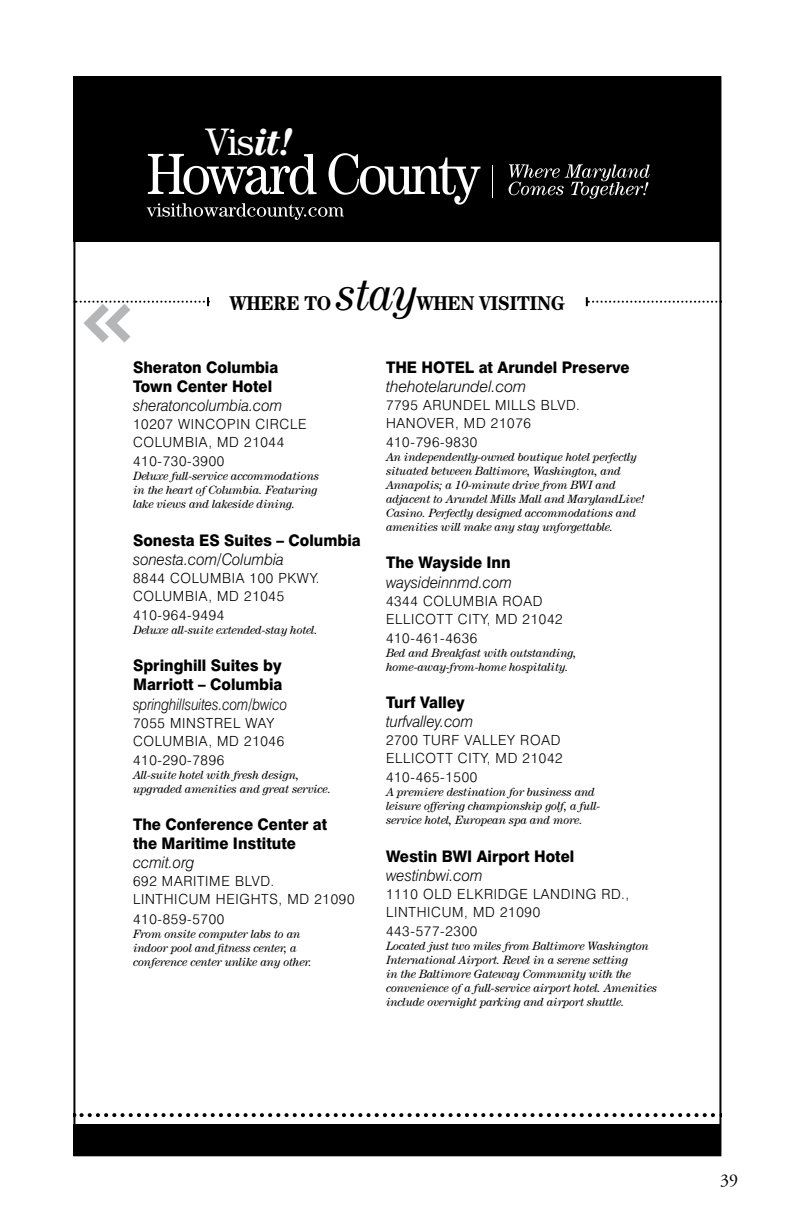
<style>
.page{position:relative;width:792px;height:1224px;background:#fff}
.page>*{position:absolute;margin:0;border:0;box-sizing:border-box;transform-origin:0 0}
.t1{font:italic 48px "Century";color:#000;scale:.93 1}
.t2{font:38.4px "Century";color:#fff}
.t3{font:700 20px "Century";letter-spacing:-.02em;color:#000;scale:.93 1}
.t4{font:18px "Adobe Garamond Pro";color:#000}
.t5{font:800 16px/19.2px "Swiss 721 BT";color:#000;scale:.95 1}
.t6{font:italic 300 16px "Swiss 721 BT";color:#000;scale:.95 1}
.t7{font:italic 300 16px "Swiss 721 BT";color:#000;scale:.85 1}
.t8{font:italic 300 16px "Swiss 721 BT";color:#000}
.t9{font:300 14px/18.6px "Swiss 721 BT";letter-spacing:.05em;color:#000}
.t10{font:italic 12px/14px "Century";letter-spacing:-.02em;color:#000}
.s1{font-weight:700;font-style:italic;font-size:38.6px}
</style>
<div class="page">
<div style="left:73px;top:76px;width:648px;height:166px;background:#000"></div>
<svg style="left:509px;top:164px;width:141px;height:35px"></svg>
<hr style="left:492px;top:165px;width:1px;height:33px;background:#fff">
<svg style="left:147px;top:153px;width:334px;height:67px"></svg>
<svg style="left:586px;top:297px;width:132px;height:9px"></svg>
<div style="left:73px;top:1125px;width:648px;height:31px;background:#000"></div>
<svg style="left:81px;top:1113px;width:641px;height:4px"></svg>
<svg style="left:76px;top:297px;width:133px;height:46px"></svg>
<h2 class="t2" style="left:205px;top:119px;width:90px">Vis<span class="s1">it!</span></h2>
<h1 class="t1" style="left:336px;top:266px;width:89px">stay</h1>
<h3 class="t3" style="left:230px;top:291px;width:111px">WHERE TO</h3>
<h3 class="t3" style="left:417px;top:291px;width:161px">WHEN VISITING</h3>
<h3 class="t5" style="left:133px;top:357px;width:154px">Sheraton Columbia<br>Town Center Hotel</h3>
<h3 class="t6" style="left:133px;top:396px;width:159px">sheratoncolumbia.com</h3>
<p class="t9" style="left:133px;top:415px;width:175px">10207 WINCOPIN CIRCLE<br>COLUMBIA, MD 21044<br>410-730-3900</p>
<p class="t10" style="left:133px;top:469px;width:188px">Deluxe full-service accommodations in the heart of Columbia. Featuring lake views and lakeside dining.</p>
<h3 class="t5" style="left:133px;top:530px;width:241px">Sonesta ES Suites – Columbia</h3>
<h3 class="t6" style="left:133px;top:549px;width:160px">sonesta.com/Columbia</h3>
<p class="t9" style="left:133px;top:568px;width:188px">8844 COLUMBIA 100 PKWY.<br>COLUMBIA, MD 21045<br>410-964-9494</p>
<p class="t10" style="left:133px;top:623px;width:186px">Deluxe all-suite extended-stay hotel.</p>
<h3 class="t5" style="left:133px;top:656px;width:159px">Springhill Suites by<br>Marriott – Columbia</h3>
<h3 class="t7" style="left:133px;top:694px;width:183px">springhillsuites.com/bwico</h3>
<p class="t9" style="left:133px;top:713px;width:153px">7055 MINSTREL WAY<br>COLUMBIA, MD 21046<br>410-290-7896</p>
<p class="t10" style="left:133px;top:768px;width:200px">All-suite hotel with fresh design, upgraded amenities and great service.</p>
<h3 class="t5" style="left:133px;top:815px;width:206px">The Conference Center at the Maritime Institute</h3>
<h3 class="t6" style="left:133px;top:853px;width:66px">ccmit.org</h3>
<p class="t9" style="left:133px;top:872px;width:223px">692 MARITIME BLVD.<br>LINTHICUM HEIGHTS, MD 21090<br>410-859-5700</p>
<p class="t10" style="left:133px;top:926px;width:180px">From onsite computer labs to an indoor pool and fitness center, a conference center unlike any other.</p>
<h3 class="t5" style="left:386px;top:357px;width:258px">THE HOTEL at Arundel Preserve</h3>
<h3 class="t8" style="left:386px;top:377px;width:142px">thehotelarundel.com</h3>
<p class="t9" style="left:386px;top:396px;width:195px">7795 ARUNDEL MILLS BLVD.<br>HANOVER, MD 21076<br>410-796-9830</p>
<p class="t10" style="left:386px;top:450px;width:260px">An independently-owned boutique hotel perfectly situated between Baltimore, Washington, and Annapolis; a 10-minute drive from BWI and adjacent to Arundel Mills Mall and MarylandLive!<br>Casino. Perfectly designed accommodations and amenities will make any stay unforgettable.</p>
<h3 class="t5" style="left:386px;top:553px;width:133px">The Wayside Inn</h3>
<h3 class="t6" style="left:386px;top:572px;width:134px">waysideinnmd.com</h3>
<p class="t9" style="left:386px;top:591px;width:178px">4344 COLUMBIA ROAD<br>ELLICOTT CITY, MD 21042<br>410-461-4636</p>
<p class="t10" style="left:386px;top:646px;width:192px">Bed and Breakfast with outstanding, home-away-from-home hospitality.</p>
<h3 class="t5" style="left:386px;top:693px;width:84px">Turf Valley</h3>
<h3 class="t6" style="left:386px;top:712px;width:94px">turfvalley.com</h3>
<p class="t9" style="left:386px;top:731px;width:178px">2700 TURF VALLEY ROAD<br>ELLICOTT CITY, MD 21042<br>410-465-1500</p>
<p class="t10" style="left:386px;top:785px;width:216px">A premiere destination for business and leisure offering championship golf, a full&shy;service hotel, European spa and more.</p>
<h3 class="t5" style="left:386px;top:846px;width:200px">Westin BWI Airport Hotel</h3>
<h3 class="t6" style="left:386px;top:865px;width:103px">westinbwi.com</h3>
<p class="t9" style="left:386px;top:884px;width:245px">1110 OLD ELKRIDGE LANDING RD.,<br>LINTHICUM, MD 21090<br>443-577-2300</p>
<p class="t10" style="left:386px;top:939px;width:273px">Located just two miles from Baltimore Washington International Airport. Revel in a serene setting<br>in the Baltimore Gateway Community with the convenience of a full-service airport hotel. Amenities include overnight parking and airport shuttle.</p>
<h3 class="t4" style="left:720px;top:1170px;width:19px">39</h3>
</div>
